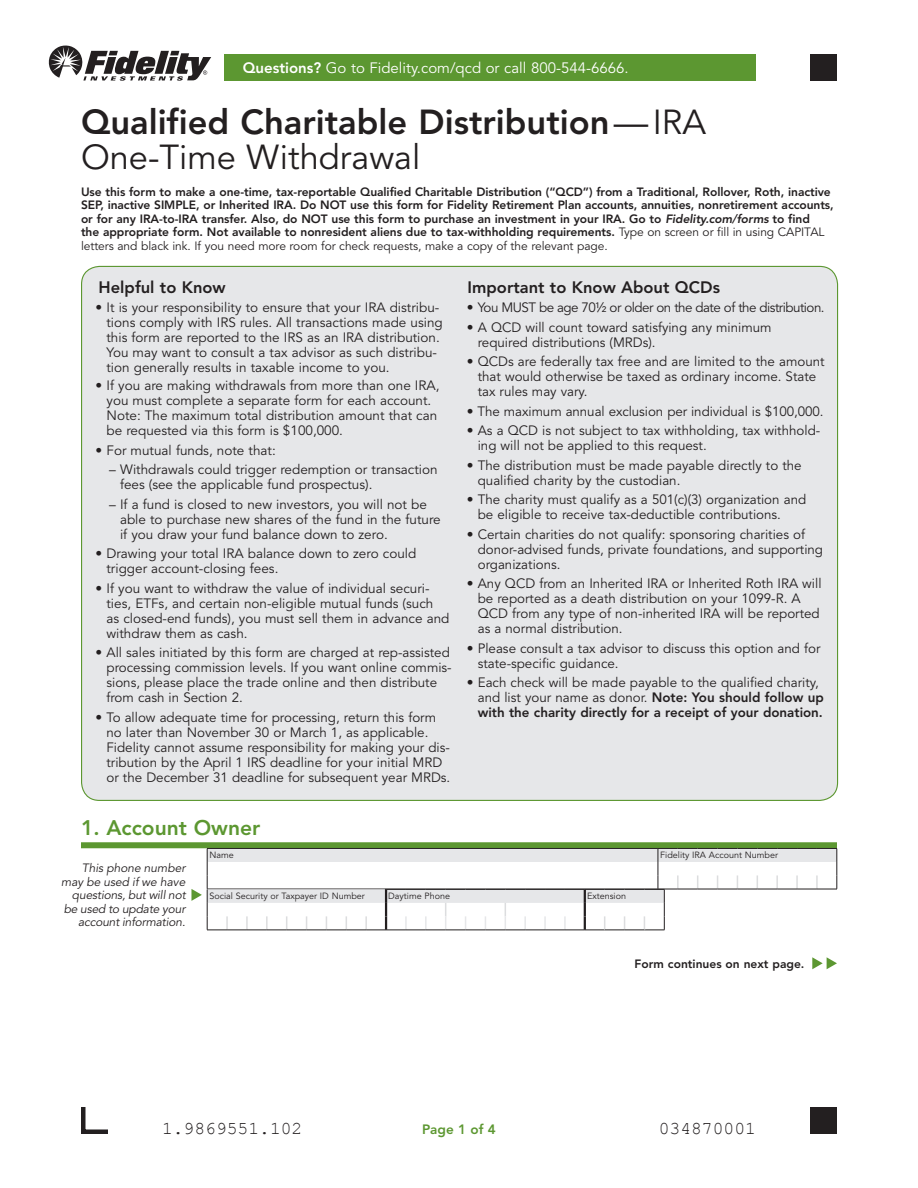
<style>
.page{position:relative;width:918px;height:1188px;background:#fff}
.page>*{position:absolute;margin:0;border:0;box-sizing:border-box;transform-origin:0 0}
.t1{font:800 34.5px/34.5px "Avenir";color:#231f20}
.t2{font:800 21px "Avenir";color:#5c9731}
.t3{font:18px "Courier New";color:#231f20}
.t4{font:800 16.5px "Avenir";color:#231f20}
.t5{font:15px "Avenir";color:#fff}
.t6{font:13.5px/15px "Avenir";color:#231f20}
.t7{font:13.5px "Avenir";letter-spacing:-.04em;color:#231f20}
.t8{font:800 13.5px "Avenir";color:#5c9731}
.t9{font:800 12px/13.5px "Avenir";letter-spacing:-.005em;color:#231f20}
.t10{font:italic 12px/13.5px "Avenir";letter-spacing:-.01em;color:#231f20;text-align:right}
.t11{font:9px "Avenir";color:#231f20}
.s1{font-weight:800}
.s2{font-weight:400}
.s3{font-style:italic}
</style>
<div class="page">
<svg style="left:49px;top:45px;width:162px;height:36px"></svg>
<div style="left:225px;top:54px;width:531px;height:27px;background:#5c9731"></div>
<div style="left:81px;top:842px;width:756px;height:6px;background:#5c9731"></div>
<div style="left:82px;top:266px;width:756px;height:534px;background:#e6e7e9;border-radius:18px"></div>
<svg style="left:191px;top:848px;width:647px;height:83px"></svg>
<svg style="left:812px;top:957px;width:25px;height:12px"></svg>
<div style="left:810px;top:1107px;width:27px;height:27px;background:#231f20"></div>
<svg style="left:81px;top:1107px;width:27px;height:27px"></svg>
<div style="left:810px;top:54px;width:27px;height:27px;background:#231f20"></div>
<p class="t5" style="left:243px;top:59px;width:387px"><span class="s1">Questions?</span> Go to Fidelity.com/qcd or call 800-544-6666.</p>
<h1 class="t1" style="left:81px;top:105px;width:627px">Qualified Charitable Distribution<span class="s2">—IRA<br>One-Time Withdrawal</span></h1>
<p class="t9" style="left:81px;top:185px;width:754px">Use this form to make a one-time, tax-reportable Qualified Charitable Distribution (“QCD”) from a Traditional, Rollover, Roth, inactive SEP, inactive SIMPLE, or Inherited IRA. Do NOT use this form for Fidelity Retirement Plan accounts, annuities, nonretirement accounts, or for any IRA-to-IRA transfer. Also, do NOT use this form to purchase an investment in your IRA. Go to <span class="s3">Fidelity.com/forms</span> to find<br>the appropriate form. Not available to nonresident aliens due to tax-withholding requirements. <span class="s2">Type on screen or fill in using CAPITAL letters and black ink. If you need more room for check requests, make a copy of the relevant page.</span></p>
<p class="t4" style="left:99px;top:278px;width:129px">Helpful to Know</p>
<p class="t4" style="left:468px;top:278px;width:254px">Important to Know About QCDs</p>
<p class="t6" style="left:107px;top:301px;width:338px;text-indent:-11px">• It is your responsibility to ensure that your IRA distribu&shy;tions comply with IRS rules. All transactions made using this form are reported to the IRS as an IRA distribution.<br>You may want to consult a tax advisor as such distribu&shy;tion generally results in taxable income to you.</p>
<p class="t6" style="left:107px;top:379px;width:335px;text-indent:-11px">• If you are making withdrawals from more than one IRA, you must complete a separate form for each account.<br>Note: The maximum total distribution amount that can be requested via this form is $100,000.</p>
<p class="t6" style="left:96px;top:443px;width:182px">• For mutual funds, note that:</p>
<p class="t6" style="left:120px;top:463px;width:319px;text-indent:-11px">– Withdrawals could trigger redemption or transaction fees (see the applicable fund prospectus).</p>
<p class="t6" style="left:120px;top:497px;width:322px;text-indent:-11px">– If a fund is closed to new investors, you will not be able to purchase new shares of the fund in the future if you draw your fund balance down to zero.</p>
<p class="t6" style="left:107px;top:546px;width:311px;text-indent:-11px">• Drawing your total IRA balance down to zero could trigger account-closing fees.</p>
<p class="t6" style="left:107px;top:581px;width:345px;text-indent:-11px">• If you want to withdraw the value of individual securi&shy;ties, ETFs, and certain non-eligible mutual funds (such as closed-end funds), you must sell them in advance and withdraw them as cash.</p>
<p class="t6" style="left:107px;top:646px;width:347px;text-indent:-11px">• All sales initiated by this form are charged at rep-assisted processing commission levels. If you want online commis&shy;sions, please place the trade online and then distribute from cash in Section 2.</p>
<p class="t6" style="left:107px;top:710px;width:345px;text-indent:-11px">• To allow adequate time for processing, return this form no later than November 30 or March 1, as applicable.<br>Fidelity cannot assume responsibility for making your dis&shy;tribution by the April 1 IRS deadline for your initial MRD or the December 31 deadline for subsequent year MRDs.</p>
<p class="t7" style="left:467px;top:300px;width:359px">• You MUST be age 70½ or older on the date of the distribution.</p>
<p class="t6" style="left:478px;top:320px;width:295px;text-indent:-11px">• A QCD will count toward satisfying any minimum required distributions (MRDs).</p>
<p class="t6" style="left:478px;top:355px;width:348px;text-indent:-11px">• QCDs are federally tax free and are limited to the amount that would otherwise be taxed as ordinary income. State tax rules may vary.</p>
<p class="t6" style="left:467px;top:404px;width:358px">• The maximum annual exclusion per individual is $100,000.</p>
<p class="t6" style="left:478px;top:424px;width:344px;text-indent:-11px">• As a QCD is not subject to tax withholding, tax withhold&shy;ing will not be applied to this request.</p>
<p class="t6" style="left:478px;top:458px;width:325px;text-indent:-11px">• The distribution must be made payable directly to the qualified charity by the custodian.</p>
<p class="t6" style="left:478px;top:493px;width:330px;text-indent:-11px">• The charity must qualify as a 501(c)(3) organization and be eligible to receive tax-deductible contributions.</p>
<p class="t6" style="left:478px;top:527px;width:347px;text-indent:-11px">• Certain charities do not qualify: sponsoring charities of donor-advised funds, private foundations, and supporting organizations.</p>
<p class="t6" style="left:478px;top:577px;width:345px;text-indent:-11px">• Any QCD from an Inherited IRA or Inherited Roth IRA will be reported as a death distribution on your 1099-R. A QCD from any type of non-inherited IRA will be reported as a normal distribution.</p>
<p class="t6" style="left:478px;top:641px;width:344px;text-indent:-11px">• Please consult a tax advisor to discuss this option and for state-specific guidance.</p>
<p class="t6" style="left:478px;top:676px;width:348px;text-indent:-11px">• Each check will be made payable to the qualified charity, and list your name as donor. <span class="s1">Note: You should follow up with the charity directly for a receipt of your donation.</span></p>
<h2 class="t2" style="left:81px;top:815px;width:181px">1. Account Owner</h2>
<p class="t11" style="left:209px;top:850px;width:26px">Name</p>
<p class="t11" style="left:660px;top:850px;width:119px">Fidelity IRA Account Number</p>
<p class="t11" style="left:209px;top:891px;width:157px">Social Security or Taxpayer ID Number</p>
<p class="t11" style="left:388px;top:891px;width:63px">Daytime Phone</p>
<p class="t11" style="left:587px;top:891px;width:41px">Extension</p>
<p class="t10" style="left:61px;top:862px;width:126px">This phone number may be used if we have questions, but will not be used to update your account information.</p>
<p class="t9" style="left:634px;top:957px;width:172px">Form continues on next page.</p>
<h3 class="t3" style="left:162px;top:1117px;width:142px">1.9869551.102</h3>
<h3 class="t3" style="left:659px;top:1117px;width:99px">034870001</h3>
<p class="t8" style="left:422px;top:1121px;width:75px">Page 1 of 4</p>
</div>
